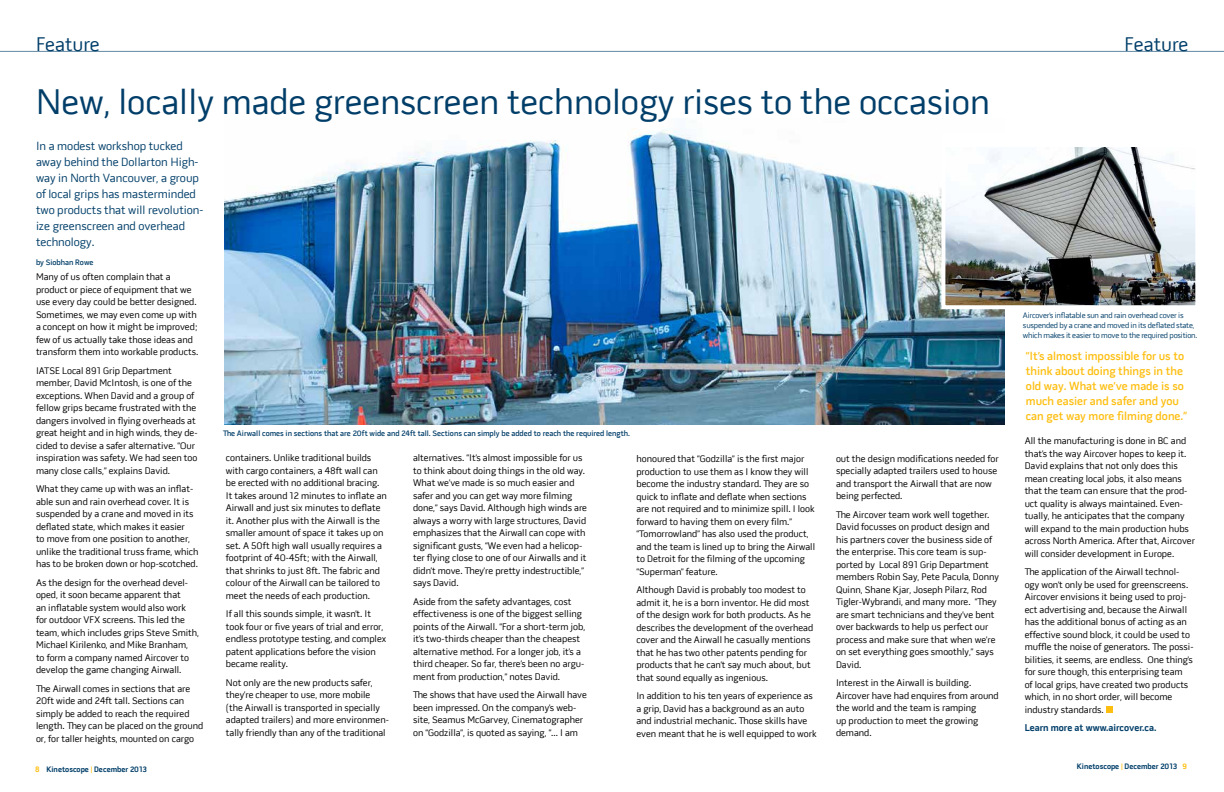
<style>
.page{position:relative;width:1224px;height:792px;background:#fff}
.page>*{position:absolute;margin:0;border:0;box-sizing:border-box;transform-origin:0 0}
.t1{font:36px "Pill Gothic 600 mg";color:#003e69}
.t2{font:20px "Pill Gothic 600 mg";color:#003e69}
.t3{font:12px/16px "Pill Gothic 600 mg";color:#003e69}
.t4{font:600 12px/15px "Pill Gothic 600 mg";color:#febe10}
.t5{font:700 10px "Pill Gothic 600 mg";color:#003e69}
.t6{font:9.8px/12.5px "Pill Gothic 600 mg";color:#000}
.t7{font:8px/9.6px "Pill Gothic 600 mg";letter-spacing:-.02em;color:#003e69}
.t8{font:600 8px "Pill Gothic 600 mg";color:#003e69}
.t9{font:700 8px "Pill Gothic 600 mg";color:#003e69}
.s1{color:#febe10}
</style>
<div class="page">
<hr style="left:0;top:50px;width:1224px;height:3px;background:#000;opacity:.5">
<img style="left:225px;top:128px;width:780px;height:297px">
<div style="left:1106px;top:706px;width:7px;height:7px;background:#febe10"></div>
<div style="left:943px;top:135px;width:254px;height:172px;background:#fff"></div>
<img style="left:946px;top:147px;width:248px;height:157px">
<div style="left:941px;top:133px;width:258px;height:176px;border:4px solid #fff"></div>
<h2 class="t2" style="left:36px;top:32px;width:65px">Feature</h2>
<h2 class="t2" style="left:1125px;top:33px;width:65px">Feature</h2>
<h1 class="t1" style="left:36px;top:81px;width:955px">New, locally made greenscreen technology rises to the occasion</h1>
<p class="t3" style="left:36px;top:138px;width:169px">In a modest workshop tucked away behind the Dollarton High&shy;way in North Vancouver, a group of local grips has masterminded two products that will revolution&shy;ize greenscreen and overhead technology.</p>
<p class="t8" style="left:36px;top:257px;width:59px">by Siobhan Rowe</p>
<p class="t6" style="left:36px;top:271px;width:164px">Many of us often complain that a product or piece of equipment that we use every day could be better designed.<br>Sometimes, we may even come up with a concept on how it might be improved; few of us actually take those ideas and transform them into workable products.</p>
<p class="t6" style="left:36px;top:364px;width:163px">IATSE Local 891 Grip Department member, David McIntosh, is one of the exceptions. When David and a group of fellow grips became frustrated with the dangers involved in flying overheads at great height and in high winds, they de&shy;cided to devise a safer alternative. “Our inspiration was safety. We had seen too many close calls,” explains David.</p>
<p class="t6" style="left:36px;top:483px;width:164px">What they came up with was an inflat&shy;able sun and rain overhead cover. It is suspended by a crane and moved in its deflated state, which makes it easier<br>to move from one position to another, unlike the traditional truss frame, which has to be broken down or hop-scotched.</p>
<p class="t6" style="left:36px;top:576px;width:165px">As the design for the overhead devel&shy;oped, it soon became apparent that<br>an inflatable system would also work for outdoor VFX screens. This led the team, which includes grips Steve Smith, Michael Kirilenko, and Mike Branham,<br>to form a company named Aircover to develop the game changing Airwall.</p>
<p class="t6" style="left:36px;top:682px;width:169px">The Airwall comes in sections that are 20ft wide and 24ft tall. Sections can simply be added to reach the required length. They can be placed on the ground or, for taller heights, mounted on cargo</p>
<p class="t8" style="left:223px;top:429px;width:409px">The Airwall comes in sections that are 20ft wide and 24ft tall. Sections can simply be added to reach the required length.</p>
<p class="t6" style="left:226px;top:452px;width:163px">containers. Unlike traditional builds with cargo containers, a 48ft wall can be erected with no additional bracing.<br>It takes around 12 minutes to inflate an Airwall and just six minutes to deflate it. Another plus with the Airwall is the smaller amount of space it takes up on set. A 50ft high wall usually requires a footprint of 40-45ft; with the Airwall, that shrinks to just 8ft. The fabric and colour of the Airwall can be tailored to meet the needs of each production.</p>
<p class="t6" style="left:226px;top:608px;width:162px">If all this sounds simple, it wasn’t. It took four or five years of trial and error, endless prototype testing, and complex patent applications before the vision became reality.</p>
<p class="t6" style="left:226px;top:676px;width:165px">Not only are the new products safer, they’re cheaper to use, more mobile (the Airwall is transported in specially adapted trailers) and more environmen&shy;tally friendly than any of the traditional</p>
<p class="t6" style="left:413px;top:452px;width:175px">alternatives. “It’s almost impossible for us to think about doing things in the old way.<br>What we’ve made is so much easier and safer and you can get way more filming done,” says David. Although high winds are always a worry with large structures, David emphasizes that the Airwall can cope with significant gusts, “We even had a helicop&shy;ter flying close to one of our Airwalls and it didn’t move. They’re pretty indestructible,” says David.</p>
<p class="t6" style="left:413px;top:595px;width:174px">Aside from the safety advantages, cost effectiveness is one of the biggest selling points of the Airwall. “For a short-term job, it’s two-thirds cheaper than the cheapest alternative method. For a longer job, it’s a third cheaper. So far, there’s been no argu&shy;ment from production,” notes David.</p>
<p class="t6" style="left:413px;top:689px;width:175px">The shows that have used the Airwall have been impressed. On the company’s web&shy;site, Seamus McGarvey, Cinematographer on “Godzilla”, is quoted as saying, “... I am</p>
<p class="t6" style="left:636px;top:453px;width:180px">honoured that “Godzilla” is the first major production to use them as I know they will become the industry standard. They are so quick to inflate and deflate when sections are not required and to minimize spill. I look forward to having them on every film.” “Tomorrowland” has also used the product, and the team is lined up to bring the Airwall to Detroit for the filming of the upcoming “Superman” feature.</p>
<p class="t6" style="left:636px;top:584px;width:178px">Although David is probably too modest to admit it, he is a born inventor. He did most of the design work for both products. As he describes the development of the overhead cover and the Airwall he casually mentions that he has two other patents pending for products that he can’t say much about, but that sound equally as ingenious.</p>
<p class="t6" style="left:636px;top:690px;width:182px">In addition to his ten years of experience as a grip, David has a background as an auto and industrial mechanic. Those skills have even meant that he is well equipped to work</p>
<p class="t6" style="left:836px;top:452px;width:164px">out the design modifications needed for specially adapted trailers used to house and transport the Airwall that are now being perfected.</p>
<p class="t6" style="left:836px;top:508px;width:164px">The Aircover team work well together.<br>David focusses on product design and his partners cover the business side of the enterprise. This core team is sup&shy;ported by Local 891 Grip Department members Robin Say, Pete Pacula, Donny Quinn, Shane Kjar, Joseph Pilarz, Rod Tigler-Wybrandi, and many more. “They are smart technicians and they’ve bent over backwards to help us perfect our process and make sure that when we’re on set everything goes smoothly,” says David.</p>
<p class="t6" style="left:836px;top:676px;width:164px">Interest in the Airwall is building.<br>Aircover have had enquires from around the world and the team is ramping<br>up production to meet the growing demand.</p>
<p class="t7" style="left:1023px;top:311px;width:176px">Aircover’s inflatable sun and rain overhead cover is suspended by a crane and moved in its deflated state, which makes it easier to move to the required position.</p>
<p class="t4" style="left:1026px;top:348px;width:163px">“It’s almost impossible for us to think about doing things in the old way. What we’ve made is so much easier and safer and you can get way more filming done.”</p>
<p class="t6" style="left:1025px;top:435px;width:172px">All the manufacturing is done in BC and that’s the way Aircover hopes to keep it.<br>David explains that not only does this mean creating local jobs, it also means that the team can ensure that the prod&shy;uct quality is always maintained. Even&shy;tually, he anticipates that the company will expand to the main production hubs across North America. After that, Aircover will consider development in Europe.</p>
<p class="t6" style="left:1025px;top:566px;width:170px">The application of the Airwall technol&shy;ogy won’t only be used for greenscreens.<br>Aircover envisions it being used to proj&shy;ect advertising and, because the Airwall has the additional bonus of acting as an effective sound block, it could be used to muffle the noise of generators. The possi&shy;bilities, it seems, are endless. One thing’s for sure though, this enterprising team<br>of local grips, have created two products which, in no short order, will become industry standards.</p>
<p class="t5" style="left:1025px;top:721px;width:133px">Learn more at www.aircover.ca.</p>
<p class="t9" style="left:35px;top:764px;width:113px"><span class="s1">8</span> Kinetoscope <span class="s1">|</span> December 2013</p>
<p class="t9" style="left:1077px;top:761px;width:112px">Kinetoscope <span class="s1">|</span> December 2013 <span class="s1">9</span></p>
</div>
